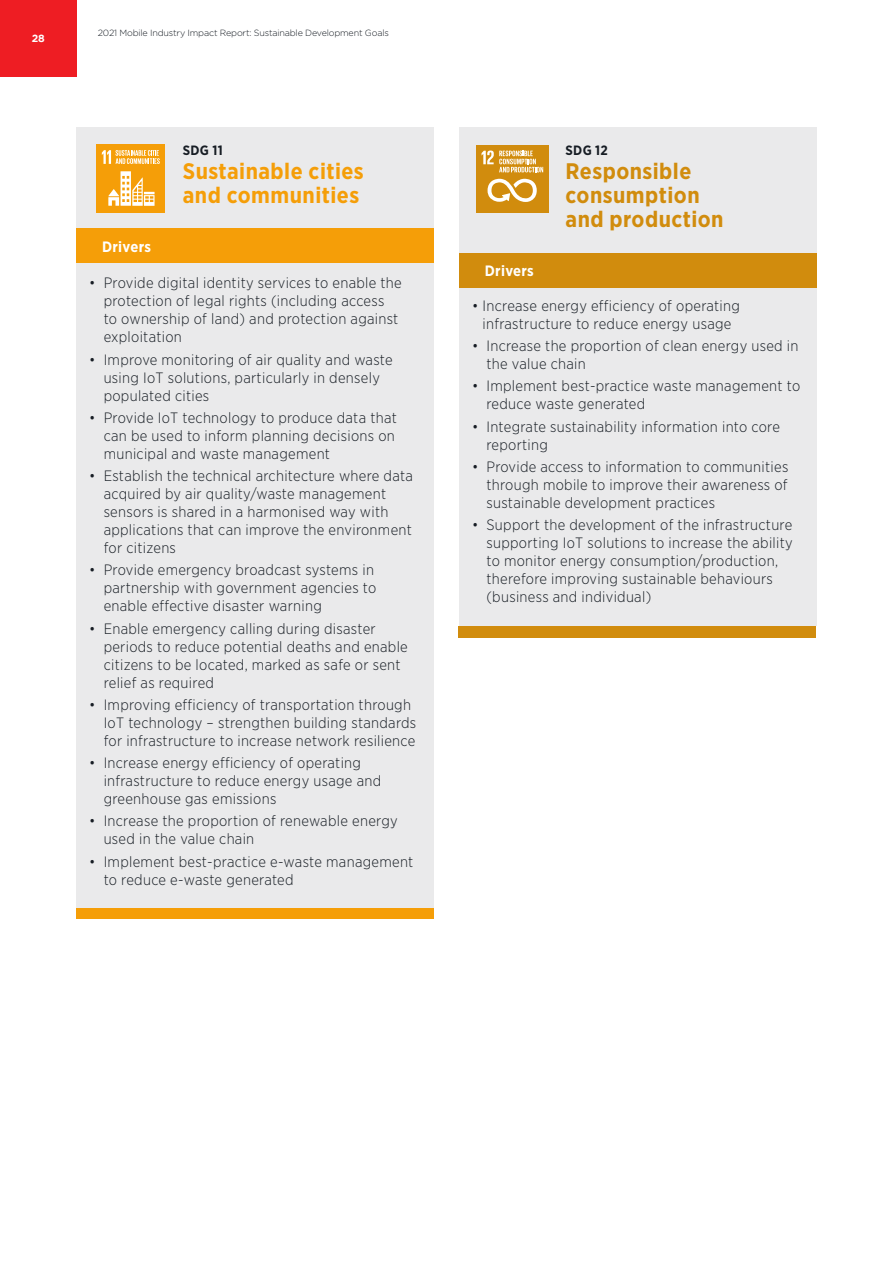
<style>
.page{position:relative;width:893px;height:1263px;background:#fff}
.page>*{position:absolute;margin:0;border:0;box-sizing:border-box;transform-origin:0 0}
.Body{font:700 22.5px/24px "Gotham Narrow";letter-spacing:.02em;color:#d18c0d}
.Body-2{font:700 22.5px/24px "Gotham Narrow";letter-spacing:.02em;color:#f59e08}
.Body-3{font:300 15px/18px "Gotham Narrow";letter-spacing:.02em;color:#171d24}
.Body-4{font:700 15px "Gotham Narrow";letter-spacing:.02em;color:#fff}
.Body-5{font:700 13.5px "Gotham Narrow";letter-spacing:.02em;color:#171d24}
.t1{font:700 10.5px "Gotham";color:#fff}
.Strapline{font:300 9px "Gotham";letter-spacing:-.02em;color:#171d24}
</style>
<div class="page">
<div style="left:0;top:0;width:77px;height:77px;background:#ee1d23"></div>
<div style="left:76px;top:908px;width:358px;height:11px;background:#f59e08"></div>
<div style="left:458px;top:626px;width:358px;height:11px;background:#d18c0d"></div>
<div style="left:76px;top:128px;width:358px;height:780px;background:#eaeaeb"></div>
<div style="left:459px;top:128px;width:357px;height:498px;background:#eaeaeb"></div>
<div style="left:76px;top:228px;width:358px;height:34px;background:#f59e08"></div>
<div style="left:459px;top:253px;width:358px;height:35px;background:#d18c0d"></div>
<div style="left:97px;top:144px;width:68px;height:68px;background:#f59e08"></div>
<svg style="left:108px;top:171px;width:47px;height:35px"></svg>
<svg style="left:102px;top:150px;width:58px;height:14px"></svg>
<div style="left:476px;top:145px;width:73px;height:67px;background:#d18c0d"></div>
<svg style="left:488px;top:179px;width:49px;height:23px"></svg>
<svg style="left:481px;top:151px;width:62px;height:21px"></svg>
<p class="t1" style="left:32px;top:32px;width:15px">28</p>
<p class="Strapline" style="left:98px;top:28px;width:293px">2021 Mobile Industry Impact Report: Sustainable Development Goals</p>
<p class="Body-5" style="left:183px;top:141px;width:42px">SDG 11</p>
<p class="Body-2" style="left:183px;top:159px;width:182px">Sustainable cities and communities</p>
<p class="Body-4" style="left:102px;top:237px;width:50px">Drivers</p>
<p class="Body-3" style="left:104px;top:274px;width:300px;text-indent:-14px">• Provide digital identity services to enable the protection of legal rights (including access<br>to ownership of land) and protection against exploitation</p>
<p class="Body-3" style="left:104px;top:350px;width:291px;text-indent:-14px">• Improve monitoring of air quality and waste using IoT solutions, particularly in densely populated cities</p>
<p class="Body-3" style="left:104px;top:408px;width:295px;text-indent:-14px">• Provide IoT technology to produce data that can be used to inform planning decisions on municipal and waste management</p>
<p class="Body-3" style="left:104px;top:466px;width:311px;text-indent:-14px">• Establish the technical architecture where data acquired by air quality/waste management sensors is shared in a harmonised way with applications that can improve the environment for citizens</p>
<p class="Body-3" style="left:104px;top:561px;width:274px;text-indent:-14px">• Provide emergency broadcast systems in partnership with government agencies to enable effective disaster warning</p>
<p class="Body-3" style="left:104px;top:619px;width:306px;text-indent:-14px">• Enable emergency calling during disaster periods to reduce potential deaths and enable citizens to be located, marked as safe or sent relief as required</p>
<p class="Body-3" style="left:104px;top:695px;width:314px;text-indent:-14px">• Improving efficiency of transportation through<br>IoT technology – strengthen building standards for infrastructure to increase network resilience</p>
<p class="Body-3" style="left:104px;top:753px;width:279px;text-indent:-14px">• Increase energy efficiency of operating infrastructure to reduce energy usage and greenhouse gas emissions</p>
<p class="Body-3" style="left:104px;top:812px;width:296px;text-indent:-14px">• Increase the proportion of renewable energy used in the value chain</p>
<p class="Body-3" style="left:104px;top:852px;width:311px;text-indent:-14px">• Implement best-practice e-waste management to reduce e-waste generated</p>
<p class="Body-5" style="left:566px;top:141px;width:44px">SDG 12</p>
<p class="Body" style="left:566px;top:159px;width:160px">Responsible consumption and production</p>
<p class="Body-4" style="left:485px;top:261px;width:50px">Drivers</p>
<p class="Body-3" style="left:472px;top:296px;width:269px;text-align:center">• Increase energy efficiency of operating infrastructure to reduce energy usage</p>
<p class="Body-3" style="left:486px;top:336px;width:314px;text-indent:-14px">• Increase the proportion of clean energy used in the value chain</p>
<p class="Body-3" style="left:486px;top:377px;width:315px;text-indent:-14px">• Implement best-practice waste management to reduce waste generated</p>
<p class="Body-3" style="left:486px;top:417px;width:295px;text-indent:-14px">• Integrate sustainability information into core reporting</p>
<p class="Body-3" style="left:486px;top:457px;width:303px;text-align:justify;text-indent:-14px">• Provide access to information to communities through mobile to improve their awareness of sustainable development practices</p>
<p class="Body-3" style="left:486px;top:515px;width:308px;text-indent:-14px">• Support the development of the infrastructure supporting IoT solutions to increase the ability to monitor energy consumption/production, therefore improving sustainable behaviours (business and individual)</p>
</div>
